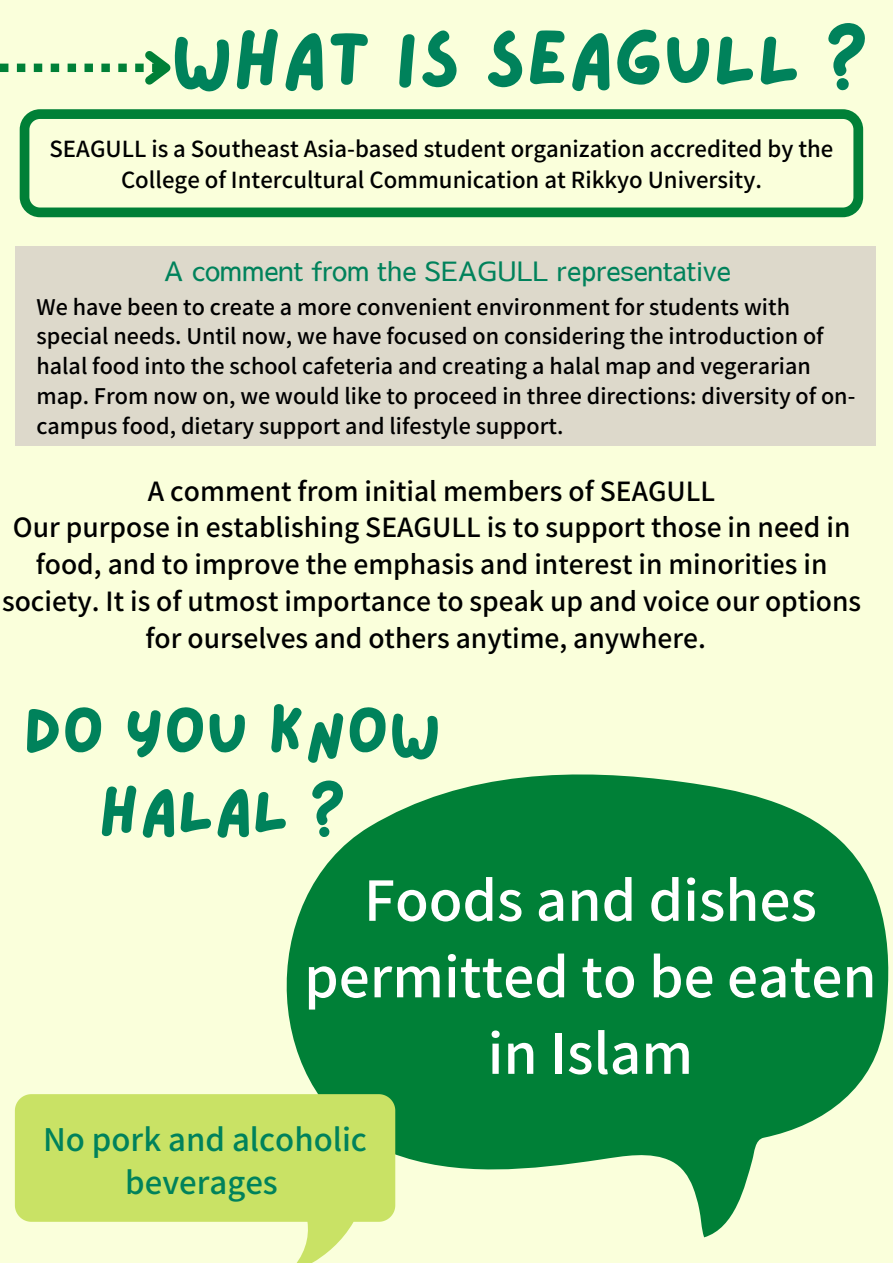
<style>
.page{position:relative;width:893px;height:1263px;background:#faffdb}
.page>*{position:absolute;margin:0;border:0;box-sizing:border-box;transform-origin:0 0}
.t1{font:77.93px "Lazydog";color:#00825b}
.t2{font:65.55px/78.5px "Lazydog";color:#00825b;text-align:center}
.t3{font:500 54.9px/76.5px "Noto Sans JP";color:#fff;text-align:center}
.t4{font:500 31.05px/43.3px "Noto Sans JP";color:#00825b;text-align:center}
.t5{font:500 26.92px "Sawarabi Gothic";color:#00825b}
.t6{font:500 26.4px/36.8px "Noto Sans JP";color:#000;text-align:center}
.t7{font:500 22.12px/30.6px "Noto Sans JP";color:#000;text-align:center}
.t8{font:500 21.52px/29.8px "Noto Sans JP";color:#000}
</style>
<div class="page">
<svg style="left:286px;top:774px;width:603px;height:463px;fill:#008037"></svg>
<svg style="left:0;top:51px;width:171px;height:34px"></svg>
<svg style="left:15px;top:1094px;width:380px;height:169px;fill:#c9e265"></svg>
<div style="left:15px;top:246px;width:860px;height:199px;background:#ddd9cb"></div>
<svg style="left:20px;top:109px;width:843px;height:108px"></svg>
<h1 class="t1" style="left:171px;top:22px;width:699px">WHAT IS SEAGULL ?</h1>
<p class="t7" style="left:50px;top:132px;width:785px">SEAGULL is a Southeast Asia-based student organization accredited by the<br>College of Intercultural Communication at Rikkyo University.</p>
<p class="t5" style="left:164px;top:259px;width:568px">A comment from the SEAGULL representative</p>
<p class="t8" style="left:36px;top:291px;width:820px">We have been to create a more convenient environment for students with special needs. Until now, we have focused on considering the introduction of halal food into the school cafeteria and creating a halal map and vegerarian map. From now on, we would like to proceed in three directions: diversity of on&shy;campus food, dietary support and lifestyle support.</p>
<p class="t6" style="left:2px;top:471px;width:860px">A comment from initial members of SEAGULL<br>Our purpose in establishing SEAGULL is to support those in need in food, and to improve the emphasis and interest in minorities in society. It is of utmost importance to speak up and voice our options for ourselves and others anytime, anywhere.</p>
<h2 class="t2" style="left:24px;top:696px;width:419px">DO YOU KNOW<br>HALAL ?</h2>
<h3 class="t3" style="left:304px;top:859px;width:574px">Foods and dishes permitted to be eaten in Islam</h3>
<h3 class="t4" style="left:43px;top:1116px;width:325px">No pork and alcoholic beverages</h3>
</div>
